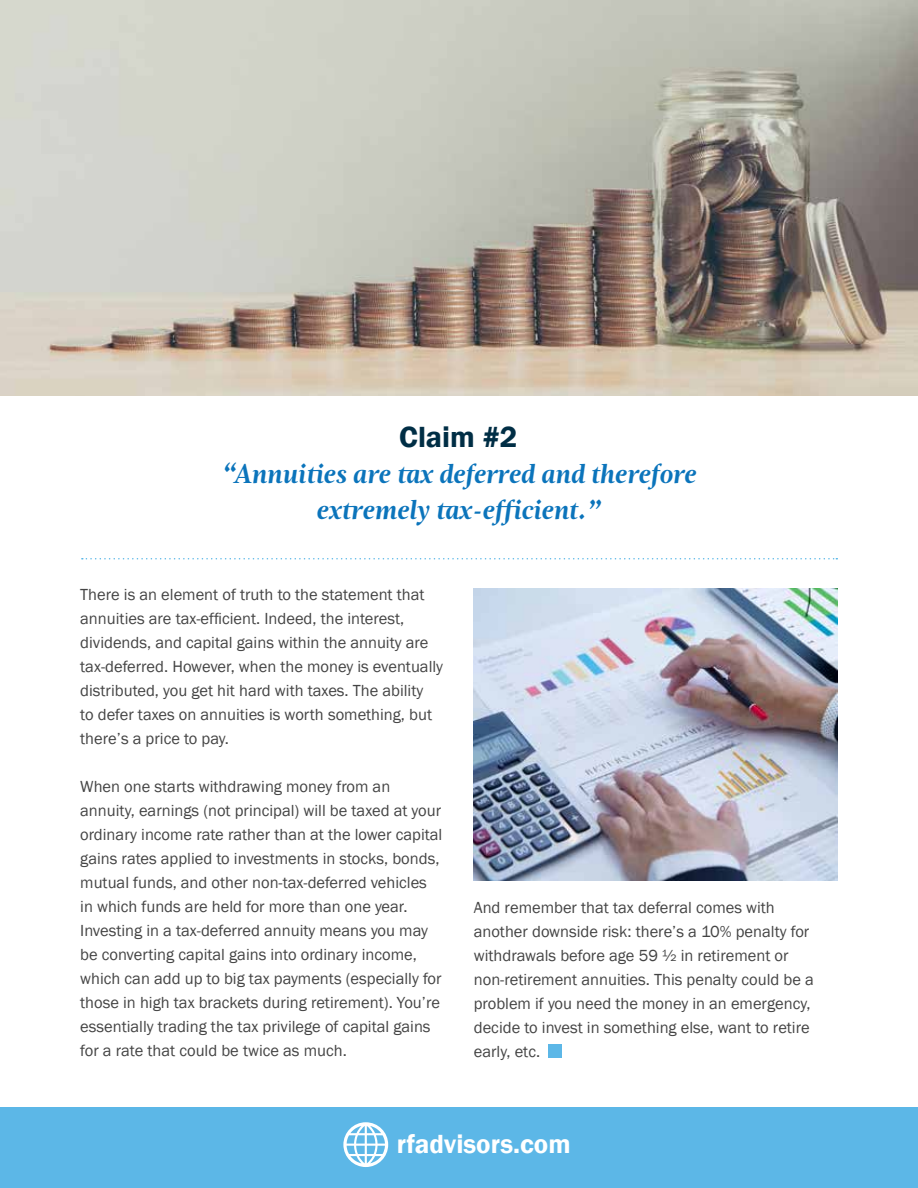
<style>
.page{position:relative;width:918px;height:1188px;background:#fff}
.page>*{position:absolute;margin:0;border:0;box-sizing:border-box;transform-origin:0 0}
.t1{font:600 30px "Franklin Gothic";color:#002e45}
.t2{font:italic 700 27px/36px "Magneta";color:#0b74bb;text-align:center}
.t3{font:600 27px "Franklin Gothic";color:#fff}
.t4{font:16.5px/24px "Franklin Gothic";color:#444}
</style>
<div class="page">
<svg style="left:82px;top:558px;width:755px;height:2px"></svg>
<img style="left:474px;top:589px;width:363px;height:291px">
<div style="left:0;top:1107px;width:918px;height:81px;background:#5cb7e7"></div>
<svg style="left:343px;top:1122px;width:45px;height:45px"></svg>
<img style="left:0;top:0;width:918px;height:395px">
<div style="left:548px;top:1044px;width:14px;height:14px;background:#5cb7e7"></div>
<h1 class="t1" style="left:399px;top:418px;width:120px">Claim #2</h1>
<h2 class="t2" style="left:221px;top:455px;width:476px">“Annuities are tax deferred and therefore extremely tax-efficient.”</h2>
<p class="t4" style="left:80px;top:583px;width:364px">There is an element of truth to the statement that annuities are tax-efficient. Indeed, the interest, dividends, and capital gains within the annuity are tax-deferred. However, when the money is eventually distributed, you get hit hard with taxes. The ability<br>to defer taxes on annuities is worth something, but there’s a price to pay.</p>
<p class="t4" style="left:80px;top:775px;width:364px">When one starts withdrawing money from an annuity, earnings (not principal) will be taxed at your ordinary income rate rather than at the lower capital gains rates applied to investments in stocks, bonds, mutual funds, and other non-tax-deferred vehicles in which funds are held for more than one year.<br>Investing in a tax-deferred annuity means you may be converting capital gains into ordinary income, which can add up to big tax payments (especially for those in high tax brackets during retirement). You’re essentially trading the tax privilege of capital gains for a rate that could be twice as much.</p>
<p class="t4" style="left:474px;top:896px;width:342px">And remember that tax deferral comes with another downside risk: there’s a 10% penalty for withdrawals before age 59 ½ in retirement or non-retirement annuities. This penalty could be a problem if you need the money in an emergency, decide to invest in something else, want to retire early, etc.</p>
<h2 class="t3" style="left:397px;top:1127px;width:175px">rfadvisors.com</h2>
</div>
